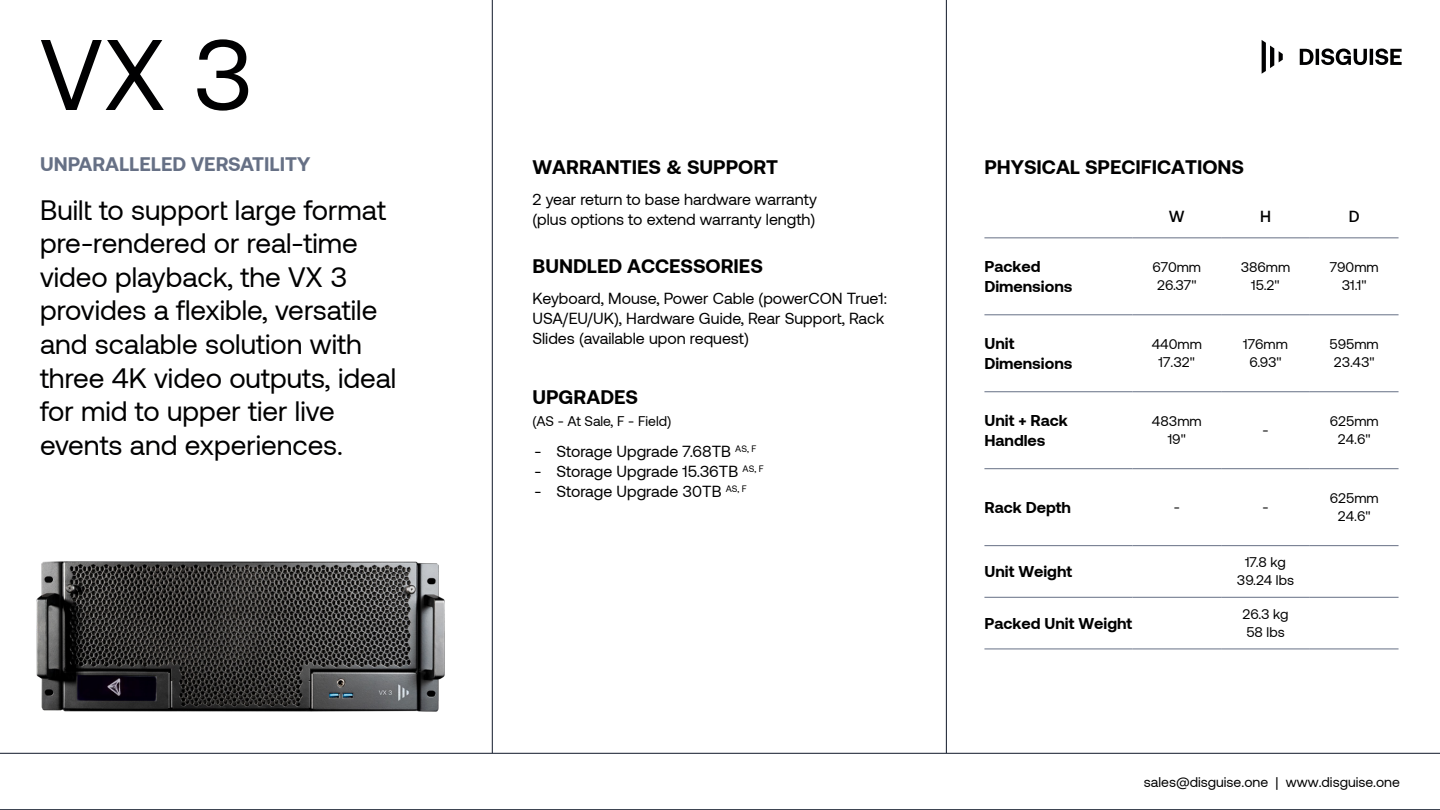
<style>
.page{position:relative;width:1440px;height:810px;background:#fff}
.page>*{position:absolute;margin:0;border:0;box-sizing:border-box;transform-origin:0 0}
.PLAIN_LIGHT_21_25{font:100px "Aeonik";color:#000001}
.t1{font:28px/33.6px "Aeonik";color:#000001}
.t2{font:700 20px "Aeonik";color:#000}
.t3{font:700 20px "Aeonik";color:#667085}
.t4{font:16px/20px "Aeonik";color:#000001}
.t5{font:700 16px/20px "Aeonik";color:#000}
.t6{font:16px "Aeonik";color:#000}
.t7{font:500 16px "Aeonik";color:#000}
.t8{font:14px "Aeonik";color:#000}
.t9{font:14px "Aeonik";color:#000001}
.s1{color:#000}
</style>
<div class="page">
<hr style="left:492px;top:0;width:1px;height:810px;background:#101828">
<hr style="left:946px;top:0;width:1px;height:810px;background:#101828">
<svg style="left:0;top:753px;width:1440px;height:57px"></svg>
<hr style="left:984px;top:314px;width:148px;height:1px;background:#667085">
<hr style="left:1132px;top:314px;width:89px;height:1px;background:#667085">
<hr style="left:1221px;top:314px;width:89px;height:1px;background:#667085">
<hr style="left:1310px;top:314px;width:89px;height:1px;background:#667085">
<hr style="left:984px;top:391px;width:148px;height:1px;background:#667085">
<hr style="left:1132px;top:391px;width:89px;height:1px;background:#667085">
<hr style="left:1221px;top:391px;width:89px;height:1px;background:#667085">
<hr style="left:1310px;top:391px;width:89px;height:1px;background:#667085">
<hr style="left:984px;top:468px;width:148px;height:1px;background:#667085">
<hr style="left:1132px;top:468px;width:89px;height:1px;background:#667085">
<hr style="left:1221px;top:468px;width:89px;height:1px;background:#667085">
<hr style="left:1310px;top:468px;width:89px;height:1px;background:#667085">
<hr style="left:984px;top:545px;width:148px;height:1px;background:#667085">
<hr style="left:1132px;top:545px;width:89px;height:1px;background:#667085">
<hr style="left:1221px;top:545px;width:89px;height:1px;background:#667085">
<hr style="left:1310px;top:545px;width:89px;height:1px;background:#667085">
<hr style="left:984px;top:597px;width:148px;height:1px;background:#667085">
<hr style="left:1132px;top:597px;width:89px;height:1px;background:#667085">
<hr style="left:1221px;top:597px;width:89px;height:1px;background:#667085">
<hr style="left:1310px;top:597px;width:89px;height:1px;background:#667085">
<hr style="left:984px;top:649px;width:148px;height:1px;background:#667085">
<hr style="left:1132px;top:649px;width:89px;height:1px;background:#667085">
<hr style="left:1221px;top:649px;width:89px;height:1px;background:#667085">
<hr style="left:1310px;top:649px;width:89px;height:1px;background:#667085">
<hr style="left:984px;top:237px;width:148px;height:1px;background:#667085">
<hr style="left:1132px;top:237px;width:89px;height:1px;background:#667085">
<hr style="left:1221px;top:237px;width:89px;height:1px;background:#667085">
<hr style="left:1310px;top:237px;width:89px;height:1px;background:#667085">
<img style="left:36px;top:561px;width:409px;height:151px">
<svg style="left:1262px;top:40px;width:21px;height:34px"></svg>
<svg style="left:1300px;top:49px;width:102px;height:16px"></svg>
<p class="PLAIN_LIGHT_21_25" style="left:40px;top:20px;width:214px">VX 3</p>
<p class="t3" style="left:40px;top:153px;width:272px">UNPARALLELED VERSATILITY</p>
<p class="t1" style="left:40px;top:193px;width:347px">Built to support large format</p>
<p class="t1" style="left:40px;top:227px;width:358px">pre-rendered or real-time video playback, the VX 3 provides a flexible, versatile and scalable solution with three 4K video outputs, ideal for mid to upper tier live events and experiences.</p>
<p class="t2" style="left:532px;top:156px;width:247px">WARRANTIES &amp; SUPPORT</p>
<p class="t4" style="left:532px;top:190px;width:286px">2 year return to base hardware warranty</p>
<p class="t4" style="left:532px;top:210px;width:284px">(plus options to extend warranty length)</p>
<p class="t2" style="left:532px;top:255px;width:232px">BUNDLED ACCESSORIES</p>
<p class="t4" style="left:532px;top:289px;width:356px">Keyboard, Mouse, Power Cable (powerCON True1:<br>USA/EU/UK), Hardware Guide, Rear Support, Rack<br>Slides (available upon request)</p>
<p class="t2" style="left:532px;top:385px;width:107px">UPGRADES</p>
<p class="t8" style="left:532px;top:413px;width:140px">(AS - At Sale, F - Field)</p>
<p class="t6" style="left:534px;top:443px;width:223px">- Storage Upgrade 7.68TB <sup>AS,</sup> <sup>F</sup></p>
<p class="t6" style="left:534px;top:463px;width:231px">- Storage Upgrade 15.36TB <sup>AS,</sup> <sup>F</sup></p>
<p class="t6" style="left:534px;top:483px;width:214px">- Storage Upgrade 30TB <sup>AS,</sup> <sup>F</sup></p>
<p class="t2" style="left:984px;top:156px;width:261px">PHYSICAL SPECIFICATIONS</p>
<p class="t5" style="left:984px;top:256px;width:58px">Packed</p>
<p class="t5" style="left:984px;top:276px;width:90px">Dimensions</p>
<p class="t7" style="left:1169px;top:207px;width:17px">W</p>
<p class="t7" style="left:1260px;top:207px;width:12px">H</p>
<p class="t7" style="left:1349px;top:207px;width:12px">D</p>
<p class="t8" style="left:1152px;top:260px;width:50px">670mm</p>
<p class="t8" style="left:1157px;top:278px;width:41px">26.37"</p>
<p class="t8" style="left:1241px;top:260px;width:51px">386mm</p>
<p class="t8" style="left:1251px;top:278px;width:30px">15.2"</p>
<p class="t8" style="left:1330px;top:260px;width:50px">790mm</p>
<p class="t8" style="left:1342px;top:278px;width:26px">31.1"</p>
<p class="t5" style="left:984px;top:333px;width:90px">Unit<br>Dimensions</p>
<p class="t8" style="left:1152px;top:337px;width:52px">440mm</p>
<p class="t8" style="left:1159px;top:355px;width:38px">17.32"</p>
<p class="t5" style="left:984px;top:410px;width:85px">Unit + Rack<br>Handles</p>
<p class="t8" style="left:1152px;top:414px;width:51px">483mm</p>
<p class="t8" style="left:1168px;top:432px;width:20px">19"</p>
<p class="t8" style="left:1243px;top:337px;width:46px">176mm</p>
<p class="t8" style="left:1249px;top:355px;width:34px">6.93"</p>
<p class="t8" style="left:1262px;top:423px;width:8px">-</p>
<p class="t5" style="left:984px;top:497px;width:88px">Rack Depth</p>
<p class="t8" style="left:1174px;top:500px;width:8px">-</p>
<p class="t8" style="left:1262px;top:500px;width:8px">-</p>
<p class="t5" style="left:984px;top:561px;width:89px">Unit Weight</p>
<p class="t5" style="left:984px;top:613px;width:149px">Packed Unit Weight</p>
<p class="t8" style="left:1245px;top:555px;width:42px">17.8 kg</p>
<p class="t8" style="left:1237px;top:573px;width:59px">39.24 lbs</p>
<p class="t8" style="left:1243px;top:606px;width:47px">26.3 kg</p>
<p class="t8" style="left:1246px;top:624px;width:40px">58 lbs</p>
<p class="t8" style="left:1330px;top:337px;width:51px">595mm</p>
<p class="t8" style="left:1334px;top:355px;width:42px">23.43"</p>
<p class="t8" style="left:1330px;top:414px;width:50px">625mm</p>
<p class="t8" style="left:1338px;top:432px;width:34px">24.6"</p>
<p class="t8" style="left:1330px;top:491px;width:50px">625mm</p>
<p class="t8" style="left:1338px;top:509px;width:34px">24.6"</p>
<p class="t9" style="left:1144px;top:775px;width:258px">sales@disguise.one | <span class="s1">www.disguise.one</span></p>
</div>
